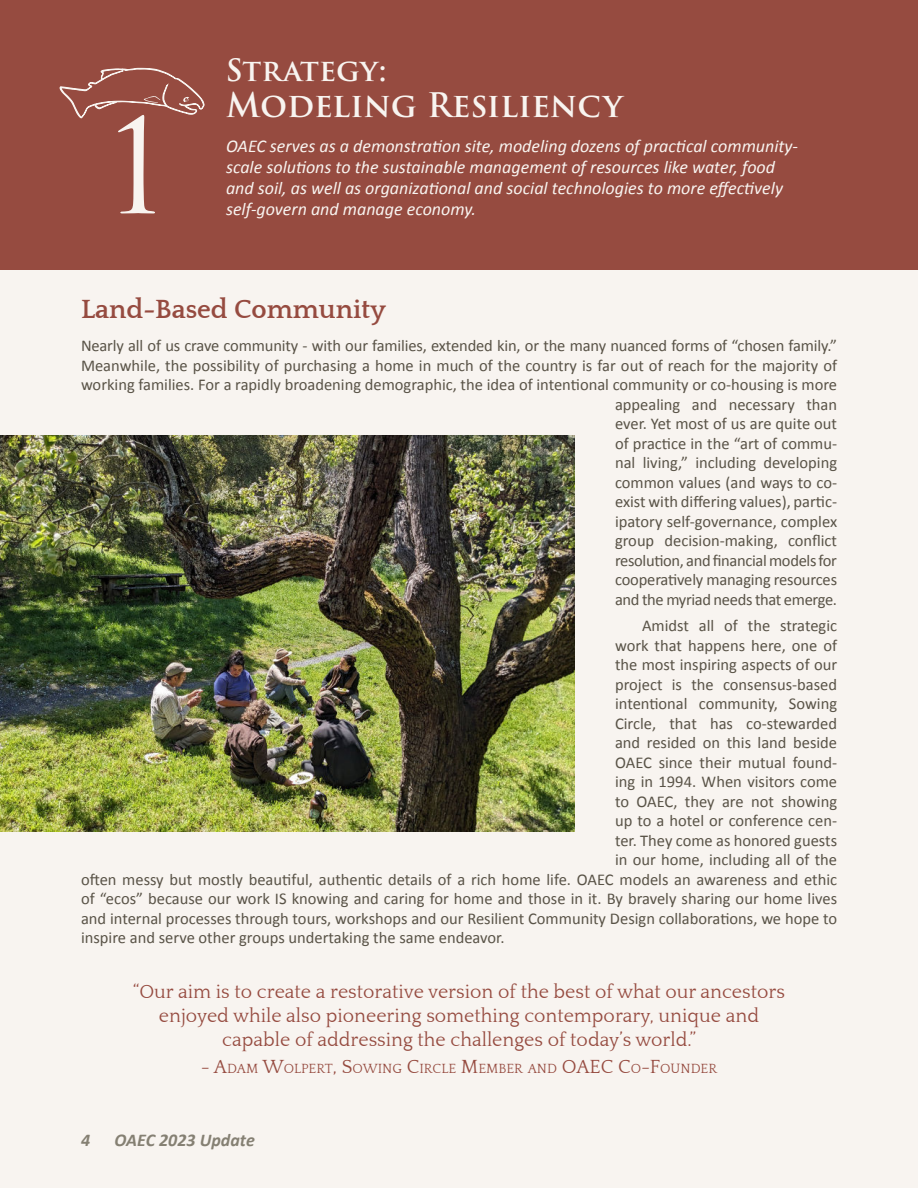
<style>
.page{position:relative;width:918px;height:1188px;background:#f8f4f0}
.page>*{position:absolute;margin:0;border:0;box-sizing:border-box;transform-origin:0 0}
.t1{font:127.95px "Trajan Pro 3";color:#f8f4f0}
.t2{font:600 33px "Trajan Pro 3";letter-spacing:-.005em;color:#f8f4f0}
.t3{font:600 30px "Trajan Pro 3";letter-spacing:.005em;color:#f8f4f0}
.t4{font:700 27px "Quattrocento";color:#964b40}
.t5{font:19.5px/24px "Quattrocento";color:#964b40;text-align:center}
.t6{font:italic 18px/21px "Calibri";color:#f8f4f0}
.t7{font:italic 700 18px "Calibri";color:#858073}
.t8{font:16.5px/19.5px "Calibri";color:#595347;text-align:right}
.t9{font:13.65px "Quattrocento";color:#964b40}
.s1{font-size:19.5px}
</style>
<div class="page">
<div style="left:0;top:0;width:918px;height:270px;background:#964b40"></div>
<svg style="left:60px;top:68px;width:145px;height:51px"></svg>
<img style="left:0;top:436px;width:575px;height:395px">
<h1 class="t1" style="left:111px;top:94px;width:53px">1</h1>
<h3 class="t3" style="left:226px;top:53px;width:163px">Strategy:</h3>
<h2 class="t2" style="left:226px;top:87px;width:398px">Modeling Resiliency</h2>
<p class="t6" style="left:226px;top:135px;width:574px">OAEC serves as a demonstration site, modeling dozens of practical community&shy;scale solutions to the sustainable management of resources like water, food and soil, as well as organizational and social technologies to more effectively</p>
<p class="t6" style="left:226px;top:198px;width:252px">self-govern and manage economy.</p>
<h3 class="t4" style="left:81px;top:298px;width:306px">Land-Based Community</h3>
<p class="t8" style="left:81px;top:336px;width:758px">Nearly all of us crave community - with our families, extended kin, or the many nuanced forms of “chosen family.” Meanwhile, the possibility of purchasing a home in much of the country is far out of reach for the majority of working families. For a rapidly broadening demographic, the idea of intentional community or co-housing is more appealing and necessary than<br>ever. Yet most of us are quite out<br>of practice in the “art of commu-<br>nal living,” including developing<br>common values (and ways to co-<br>exist with differing values), partic-<br>ipatory self-governance, complex<br>group decision-making, conflict<br>resolution, and financial models for<br>cooperatively managing resources<br>and the myriad needs that emerge.</p>
<p class="t8" style="left:642px;top:617px;width:197px">Amidst all of the strategic</p>
<p class="t8" style="left:615px;top:636px;width:224px">work that happens here, one of</p>
<p class="t8" style="left:615px;top:656px;width:224px">the most inspiring aspects of our</p>
<p class="t8" style="left:615px;top:674px;width:224px">project is the consensus-based</p>
<p class="t8" style="left:615px;top:694px;width:224px">intentional community, Sowing</p>
<p class="t8" style="left:615px;top:714px;width:224px">Circle, that has co-stewarded</p>
<p class="t8" style="left:615px;top:734px;width:224px">and resided on this land beside</p>
<p class="t8" style="left:615px;top:753px;width:224px">OAEC since their mutual found-</p>
<p class="t8" style="left:615px;top:773px;width:224px">ing in 1994. When visitors come</p>
<p class="t8" style="left:615px;top:792px;width:224px">to OAEC, they are not showing</p>
<p class="t8" style="left:615px;top:812px;width:224px">up to a hotel or conference cen-</p>
<p class="t8" style="left:615px;top:831px;width:224px">ter. They come as honored guests</p>
<p class="t8" style="left:615px;top:851px;width:224px">in our home, including all of the</p>
<p class="t8" style="left:81px;top:869px;width:758px">often messy but mostly beautiful, authentic details of a rich home life. OAEC models an awareness and ethic</p>
<p class="t8" style="left:81px;top:889px;width:758px">of “ecos” because our work IS knowing and caring for home and those in it. By bravely sharing our home lives</p>
<p class="t8" style="left:81px;top:908px;width:758px">and internal processes through tours, workshops and our Resilient Community Design collaborations, we hope to</p>
<p class="t8" style="left:81px;top:929px;width:425px">inspire and serve other groups undertaking the same endeavor.</p>
<p class="t5" style="left:133px;top:981px;width:654px">“Our aim is to create a restorative version of the best of what our ancestors enjoyed while also pioneering something contemporary, unique and capable of addressing the challenges of today’s world.”</p>
<p class="t9" style="left:201px;top:1063px;width:518px"><span class="s1">- A</span>DAM <span class="s1">W</span>OLPERT<span class="s1">, S</span>OWING <span class="s1">C</span>IRCLE <span class="s1">M</span>EMBER AND <span class="s1">OAEC C</span>O<span class="s1">-F</span>OUNDER</p>
<p class="t7" style="left:81px;top:1134px;width:11px">4</p>
<p class="t7" style="left:115px;top:1134px;width:142px">OAEC 2023 Update</p>
</div>
